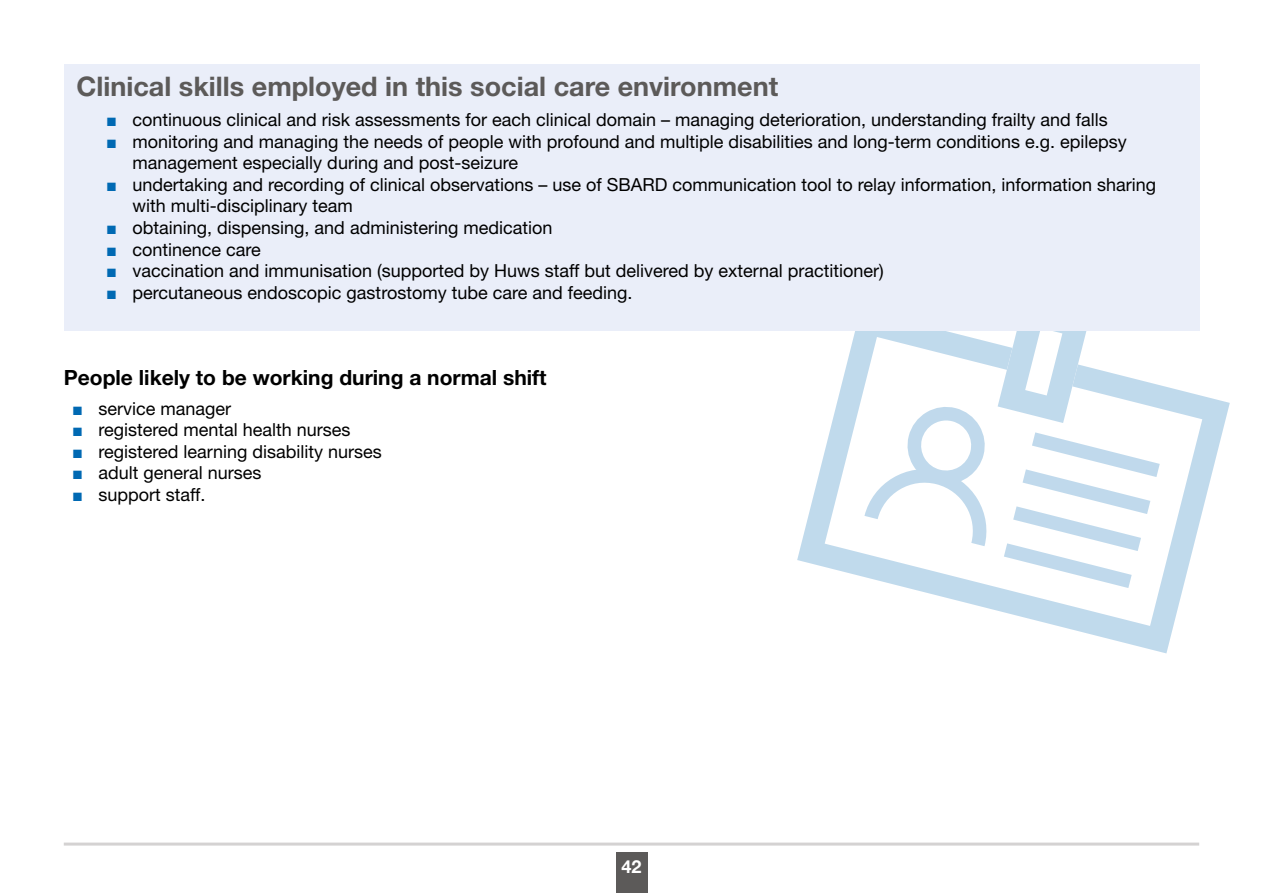
<style>
.page{position:relative;width:1263px;height:893px;background:#fff}
.page>*{position:absolute;margin:0;border:0;box-sizing:border-box;transform-origin:0 0}
.t1{font:700 27px "Helvetica Neue LT Std";color:#5c5a59}
.t2{font:700 21px "Helvetica Neue LT Std";color:#000}
.t3{font:18px/21.6px "Helvetica Neue LT Std";color:#000}
.t4{font:700 18px "Helvetica Neue LT Std";color:#fff}
.s1{font-family:"Arial";color:#0069b3}
</style>
<div class="page">
<div style="left:616px;top:853px;width:31px;height:40px;background:#5c5a59"></div>
<hr style="left:64px;top:843px;width:1135px;height:3px;background:#d4d2d2">
<svg style="left:797px;top:309px;width:433px;height:344px"></svg>
<svg style="left:998px;top:330px;width:92px;height:93px"></svg>
<div style="left:64px;top:64px;width:1135px;height:266px;background:#eaeef9"></div>
<h1 class="t1" style="left:77px;top:69px;width:703px">Clinical skills employed in this social care environment</h1>
<p class="t3" style="left:106px;top:108px;width:1003px"><span class="s1">■</span> continuous clinical and risk assessments for each clinical domain – managing deterioration, understanding frailty and falls</p>
<p class="t3" style="left:133px;top:130px;width:996px;text-indent:-26px"><span class="s1">■</span> monitoring and managing the needs of people with profound and multiple disabilities and long-term conditions e.g. epilepsy management especially during and post-seizure</p>
<p class="t3" style="left:133px;top:173px;width:1025px;text-indent:-26px"><span class="s1">■</span> undertaking and recording of clinical observations – use of SBARD communication tool to relay information, information sharing with multi-disciplinary team</p>
<p class="t3" style="left:106px;top:216px;width:448px"><span class="s1">■</span> obtaining, dispensing, and administering medication</p>
<p class="t3" style="left:106px;top:238px;width:156px"><span class="s1">■</span> continence care</p>
<p class="t3" style="left:106px;top:260px;width:779px"><span class="s1">■</span> vaccination and immunisation (supported by Huws staff but delivered by external practitioner)</p>
<p class="t3" style="left:106px;top:281px;width:528px"><span class="s1">■</span> percutaneous endoscopic gastrostomy tube care and feeding.</p>
<p class="t2" style="left:64px;top:364px;width:484px">People likely to be working during a normal shift</p>
<p class="t3" style="left:72px;top:397px;width:160px"><span class="s1">■</span> service manager</p>
<p class="t3" style="left:72px;top:419px;width:280px"><span class="s1">■</span> registered mental health nurses</p>
<p class="t3" style="left:72px;top:440px;width:311px"><span class="s1">■</span> registered learning disability nurses</p>
<p class="t3" style="left:72px;top:462px;width:191px"><span class="s1">■</span> adult general nurses</p>
<p class="t3" style="left:72px;top:484px;width:135px"><span class="s1">■</span> support staff.</p>
<p class="t4" style="left:621px;top:855px;width:22px">42</p>
</div>
